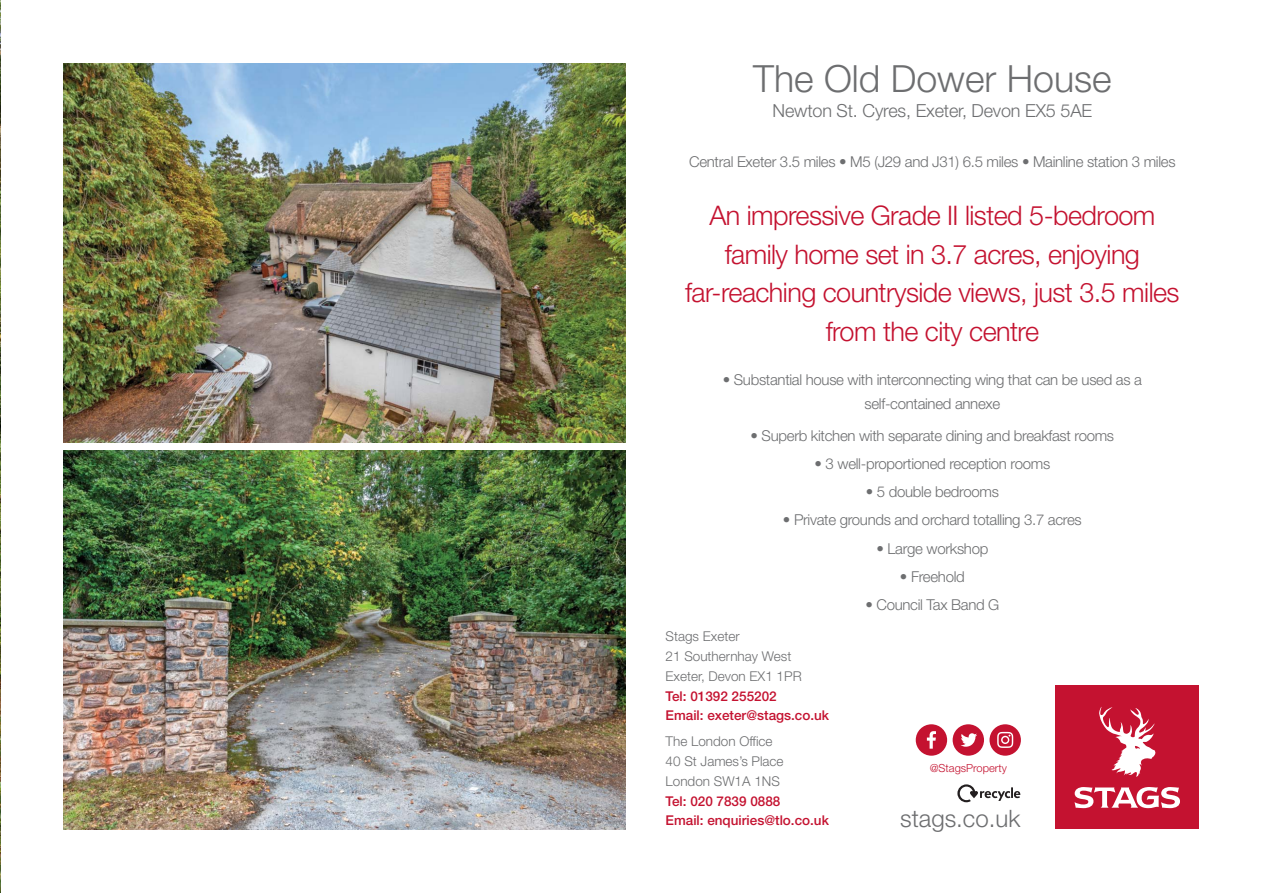
<style>
.page{position:relative;width:1263px;height:893px;background:#fff}
.page>*{position:absolute;margin:0;border:0;box-sizing:border-box;transform-origin:0 0}
.t1{font:300 37.5px "Helvetica Neue LT Pro";color:#6d6e70}
.t2{font:300 27px/38.4px "Helvetica Neue LT Pro";letter-spacing:-.02em;color:#c41230;text-align:center}
.t3{font:300 24px "Helvetica Neue LT Std";color:#6d6e70}
.t4{font:300 18px "Helvetica Neue LT Pro";letter-spacing:-.01em;color:#6d6e70}
.t5{font:300 15px/24px "Helvetica Neue LT Pro";letter-spacing:-.02em;color:#6d6e70;text-align:center}
.t6{font:500 13.5px/19.8px "Helvetica Neue LT Pro";color:#c41230}
.t7{font:300 13.5px/19.8px "Helvetica Neue LT Std";color:#6d6e70}
.t8{font:300 13.5px/19.8px "Helvetica Neue LT Pro";color:#6d6e70}
.t9{font:300 11.1px "Helvetica Neue LT Std";color:#c41230}
</style>
<div class="page">
<img style="left:64px;top:64px;width:561px;height:378px">
<img style="left:64px;top:451px;width:561px;height:378px">
<img style="left:0;top:0;width:1px;height:893px">
<div style="left:1056px;top:686px;width:143px;height:143px;background:#c41230"></div>
<svg style="left:1074px;top:787px;width:106px;height:21px"></svg>
<svg style="left:1099px;top:707px;width:56px;height:70px"></svg>
<div style="left:916px;top:724px;width:31px;height:32px;background:#c41230;border-radius:50%"></div>
<div style="left:953px;top:724px;width:31px;height:32px;background:#c41230;border-radius:50%"></div>
<div style="left:989px;top:724px;width:32px;height:32px;background:#c41230;border-radius:50%"></div>
<svg style="left:927px;top:731px;width:9px;height:18px"></svg>
<svg style="left:961px;top:733px;width:16px;height:14px"></svg>
<svg style="left:997px;top:732px;width:16px;height:16px"></svg>
<svg style="left:957px;top:784px;width:63px;height:18px"></svg>
<h1 class="t1" style="left:753px;top:65px;width:360px">The Old Dower House</h1>
<p class="t4" style="left:772px;top:104px;width:321px">Newton St. Cyres, Exeter, Devon EX5 5AE</p>
<p class="t5" style="left:689px;top:151px;width:488px">Central Exeter 3.5 miles • M5 (J29 and J31) 6.5 miles • Mainline station 3 miles</p>
<h2 class="t2" style="left:685px;top:199px;width:496px">An impressive Grade II listed 5-bedroom family home set in 3.7 acres, enjoying far-reaching countryside views, just 3.5 miles from the city centre</h2>
<p class="t5" style="left:723px;top:370px;width:421px">• Substantial house with interconnecting wing that can be used as a self-contained annexe</p>
<p class="t5" style="left:750px;top:425px;width:365px">• Superb kitchen with separate dining and breakfast rooms</p>
<p class="t5" style="left:814px;top:453px;width:237px">• 3 well-proportioned reception rooms</p>
<p class="t5" style="left:866px;top:481px;width:134px">• 5 double bedrooms</p>
<p class="t5" style="left:783px;top:510px;width:300px">• Private grounds and orchard totalling 3.7 acres</p>
<p class="t5" style="left:876px;top:538px;width:113px">• Large workshop</p>
<p class="t5" style="left:900px;top:566px;width:66px">• Freehold</p>
<p class="t5" style="left:865px;top:594px;width:136px">• Council Tax Band G</p>
<p class="t7" style="left:666px;top:628px;width:138px">Stags Exeter<br>21 Southernhay West<br>Exeter, Devon EX1 1PR</p>
<p class="t6" style="left:666px;top:686px;width:165px">Tel: 01392 255202<br>Email: exeter@stags.co.uk</p>
<p class="t8" style="left:666px;top:733px;width:120px">The London Office<br>40 St James’s Place<br>London SW1A 1NS</p>
<p class="t6" style="left:666px;top:791px;width:165px">Tel: 020 7839 0888<br>Email: enquiries@tlo.co.uk</p>
<p class="t9" style="left:930px;top:762px;width:79px">@StagsProperty</p>
<h3 class="t3" style="left:900px;top:810px;width:122px">stags.co.uk</h3>
</div>
